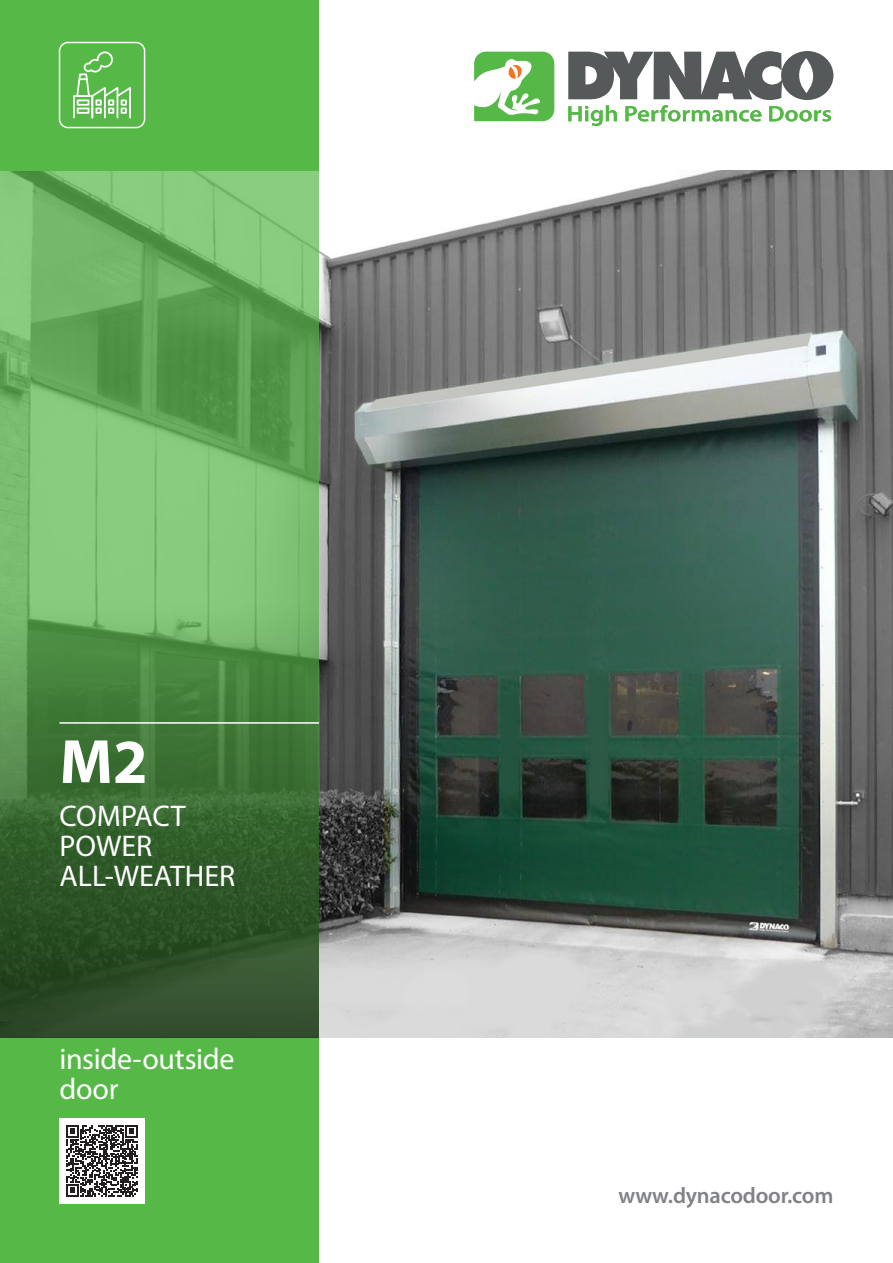
<style>
.page{position:relative;width:893px;height:1263px;background:#fff}
.page>*{position:absolute;margin:0;border:0;box-sizing:border-box;transform-origin:0 0}
.t1{font:700 63px "Myriad Pro";color:#fff}
.t2{font:30px/30px "Myriad Pro";letter-spacing:-.005em;color:#fff}
.t3{font:600 22.5px "Myriad Pro";letter-spacing:-.01em;color:#808285}
</style>
<div class="page">
<img style="left:319px;top:170px;width:574px;height:867px">
<svg style="left:474px;top:52px;width:80px;height:69px"></svg>
<svg style="left:568px;top:51px;width:265px;height:75px"></svg>
<div style="left:0;top:0;width:319px;height:170px;background:#56b947"></div>
<div style="left:0;top:1037px;width:319px;height:226px;background:#56b947"></div>
<svg style="left:0;top:170px;width:319px;height:867px;background:#58934f"></svg>
<hr style="left:60px;top:722px;width:259px;height:2px;background:#fff">
<svg style="left:60px;top:43px;width:85px;height:85px"></svg>
<div style="left:59px;top:42px;width:86px;height:86px;border:2px solid #fff;border-radius:9px"></div>
<div style="left:60px;top:1118px;width:85px;height:85px;background:#fff"></div>
<svg style="left:66px;top:1125px;width:72px;height:71px"></svg>
<p class="t1" style="left:60px;top:721px;width:90px">M2</p>
<p class="t2" style="left:60px;top:800px;width:177px">COMPACT<br>POWER<br>ALL-WEATHER</p>
<p class="t2" style="left:60px;top:1043px;width:177px">inside-outside door</p>
<p class="t3" style="left:618px;top:1181px;width:217px">www.dynacodoor.com</p>
</div>
